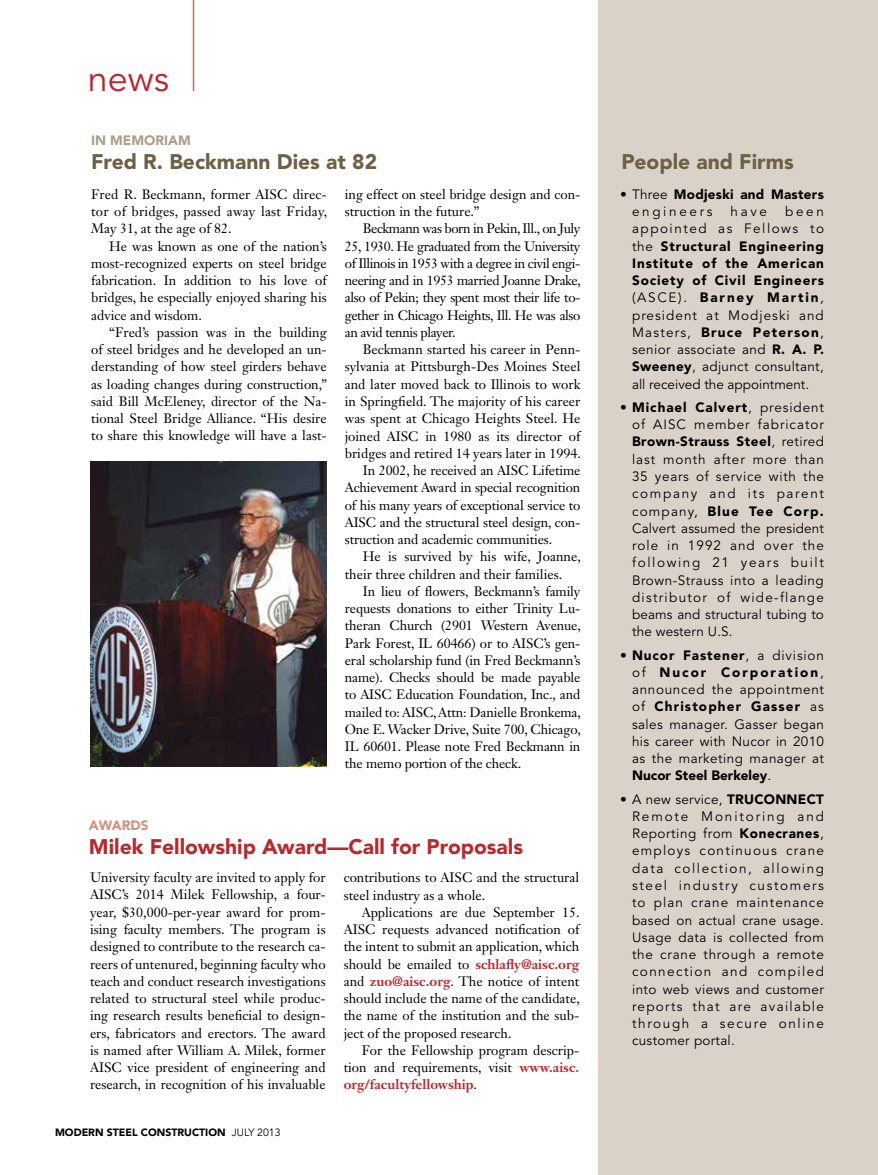
<style>
.page{position:relative;width:878px;height:1175px;background:#fff}
.page>*{position:absolute;margin:0;border:0;box-sizing:border-box;transform-origin:0 0}
.t1{font:36px "Avenir LT Std";color:#b8292f}
.t2{font:900 21px "Avenir LT Std";color:#b8292f}
.t3{font:900 21px "Avenir LT Std";color:#6e5f45}
.t4{font:13.5px/17.2px "Janson Text LT Std";color:#000;text-align:justify}
.t5{font:13.5px/17.2px "Avenir LT Std";letter-spacing:.025em;color:#000;text-align:justify}
.t6{font:900 13.5px/17.2px "Avenir LT Std";letter-spacing:.02em;color:#000}
.t7{font:900 13.5px "Avenir LT Std";color:#ad9e8c}
.t8{font:900 13.5px "Avenir LT Std";color:#d68f7a}
.t9{font:900 10.5px "Avenir LT Std";color:#000}
.s1{font-weight:700;color:#b8292f}
.s2{font-weight:400}
.s3{font-weight:900}
</style>
<div class="page">
<div style="left:598px;top:0;width:280px;height:1174px;background:#dad2c9"></div>
<hr style="left:193px;top:0;width:1px;height:91px;background:#c96b56">
<img style="left:91px;top:462px;width:236px;height:304px">
<h1 class="t1" style="left:88px;top:58px;width:83px">news</h1>
<p class="t7" style="left:91px;top:133px;width:101px">IN MEMORIAM</p>
<h2 class="t3" style="left:91px;top:149px;width:287px">Fred R. Beckmann Dies at 82</h2>
<p class="t4" style="left:91px;top:185px;width:237px">Fred R. Beckmann, former AISC direc&shy;tor of bridges, passed away last Friday, May 31, at the age of 82.</p>
<p class="t4" style="left:91px;top:237px;width:237px;text-indent:18px">He was known as one of the nation’s most-recognized experts on steel bridge fabrication. In addition to his love of bridges, he especially enjoyed sharing his advice and wisdom.</p>
<p class="t4" style="left:91px;top:323px;width:238px;text-indent:18px">“Fred’s passion was in the building of steel bridges and he developed an un&shy;derstanding of how steel girders behave as loading changes during construction,” said Bill McEleney, director of the Na&shy;tional Steel Bridge Alliance. “His desire to share this knowledge will have a last-</p>
<p class="t4" style="left:345px;top:185px;width:237px">ing effect on steel bridge design and con&shy;struction in the future.”</p>
<p class="t4" style="left:345px;top:220px;width:238px;text-indent:18px">Beckmann was born in Pekin, Ill., on July 25, 1930. He graduated from the University of Illinois in 1953 with a degree in civil engi&shy;neering and in 1953 married Joanne Drake, also of Pekin; they spent most their life to&shy;gether in Chicago Heights, Ill. He was also an avid tennis player.</p>
<p class="t4" style="left:363px;top:341px;width:219px">Beckmann started his career in Penn-</p>
<p class="t4" style="left:345px;top:358px;width:237px">sylvania at Pittsburgh-Des Moines Steel</p>
<p class="t4" style="left:345px;top:375px;width:237px">and later moved back to Illinois to work</p>
<p class="t4" style="left:345px;top:392px;width:237px">in Springfield. The majority of his career</p>
<p class="t4" style="left:345px;top:410px;width:237px">was spent at Chicago Heights Steel. He</p>
<p class="t4" style="left:345px;top:427px;width:237px">joined AISC in 1980 as its director of</p>
<p class="t4" style="left:345px;top:444px;width:237px">bridges and retired 14 years later in 1994.</p>
<p class="t4" style="left:363px;top:461px;width:219px">In 2002, he received an AISC Lifetime</p>
<p class="t4" style="left:345px;top:479px;width:237px">Achievement Award in special recognition</p>
<p class="t4" style="left:345px;top:496px;width:237px">of his many years of exceptional service to</p>
<p class="t4" style="left:345px;top:513px;width:237px">AISC and the structural steel design, con-</p>
<p class="t4" style="left:345px;top:530px;width:209px">struction and academic communities.</p>
<p class="t4" style="left:363px;top:548px;width:219px">He is survived by his wife, Joanne,</p>
<p class="t4" style="left:345px;top:565px;width:219px">their three children and their families.</p>
<p class="t4" style="left:363px;top:582px;width:219px">In lieu of flowers, Beckmann’s family</p>
<p class="t4" style="left:345px;top:599px;width:237px">requests donations to either Trinity Lu-</p>
<p class="t4" style="left:345px;top:617px;width:237px">theran Church (2901 Western Avenue,</p>
<p class="t4" style="left:345px;top:634px;width:237px">Park Forest, IL 60466) or to AISC’s gen-</p>
<p class="t4" style="left:345px;top:651px;width:237px">eral scholarship fund (in Fred Beckmann’s</p>
<p class="t4" style="left:345px;top:668px;width:237px">name). Checks should be made payable</p>
<p class="t4" style="left:345px;top:686px;width:237px">to AISC Education Foundation, Inc., and</p>
<p class="t4" style="left:345px;top:703px;width:238px">mailed to: AISC, Attn: Danielle Bronkema,</p>
<p class="t4" style="left:345px;top:720px;width:237px">One E. Wacker Drive, Suite 700, Chicago,</p>
<p class="t4" style="left:345px;top:737px;width:237px">IL 60601. Please note Fred Beckmann in</p>
<p class="t4" style="left:345px;top:755px;width:178px">the memo portion of the check.</p>
<p class="t8" style="left:89px;top:817px;width:61px">AWARDS</p>
<h2 class="t2" style="left:89px;top:834px;width:435px">Milek Fellowship Award—Call for Proposals</h2>
<p class="t4" style="left:90px;top:868px;width:237px">University faculty are invited to apply for AISC’s 2014 Milek Fellowship, a four&shy;year, $30,000-per-year award for prom&shy;ising faculty members. The program is designed to contribute to the research ca&shy;reers of untenured, beginning faculty who teach and conduct research investigations related to structural steel while produc&shy;ing research results beneficial to design&shy;ers, fabricators and erectors. The award is named after William A. Milek, former AISC vice president of engineering and research, in recognition of his invaluable</p>
<p class="t4" style="left:344px;top:868px;width:237px">contributions to AISC and the structural steel industry as a whole.</p>
<p class="t4" style="left:344px;top:903px;width:238px;text-indent:18px">Applications are due September 15.<br>AISC requests advanced notification of the intent to submit an application, which should be emailed to <span class="s1">schlafly@aisc.org </span>and <span class="s1">zuo@aisc.org</span>. The notice of intent should include the name of the candidate, the name of the institution and the sub&shy;ject of the proposed research.</p>
<p class="t4" style="left:344px;top:1041px;width:237px;text-indent:18px">For the Fellowship program descrip&shy;tion and requirements, visit <span class="s1">www.aisc. org/facultyfellowship</span>.</p>
<p class="t9" style="left:55px;top:1125px;width:227px">MODERN STEEL CONSTRUCTION <span class="s2">ju ly 2013</span></p>
<h2 class="t3" style="left:621px;top:149px;width:174px">People and Firms</h2>
<p class="t6" style="left:632px;top:185px;width:193px;text-indent:-12px"><span class="s2">• Three</span> Modjeski and Masters <span class="s2">engineers</span></p>
<p class="t5" style="left:632px;top:203px;width:193px;text-indent:153px">been appointed as Fellows to the <span class="s3">Structural Engineering Institute of the American Society of Civil Engineers </span>(ASCE). <span class="s3">Barney Martin</span>, president at Modjeski and Masters, <span class="s3">Bruce Peterson</span>, senior associate and <span class="s3">R. A. P.<br>Sweeney</span>, adjunct consultant, all received the appointment.</p>
<p class="t5" style="left:632px;top:399px;width:193px;text-indent:-12px">• <span class="s3">Michael Calvert</span>, president of AISC member fabricator <span class="s3">Brown-Strauss Steel</span>, retired last month after more than 35 years of service with the company and its parent company, <span class="s3">Blue Tee Corp.<br></span>Calvert assumed the president role in 1992 and over the following 21 years built Brown-Strauss into a leading distributor of wide-flange beams and structural tubing to the western U.S.</p>
<p class="t5" style="left:632px;top:646px;width:193px;text-indent:-12px">• <span class="s3">Nucor Fastener</span>, a division of <span class="s3">Nucor Corporation</span>, announced the appointment of <span class="s3">Christopher Gasser</span> as sales manager. Gasser began his career with Nucor in 2010 as the marketing manager at <span class="s3">Nucor Steel Berkeley</span>.</p>
<p class="t5" style="left:632px;top:790px;width:193px;text-indent:-12px">• A new service, <span class="s3">TRUCONNECT </span>Remote Monitoring and Reporting from <span class="s3">Konecranes</span>, employs continuous crane data collection, allowing steel industry customers to plan crane maintenance based on actual crane usage.<br>Usage data is collected from the crane through a remote connection and compiled into web views and customer reports that are available through a secure online customer portal.</p>
<p class="t5" style="left:730px;top:203px;width:38px">have</p>
</div>
